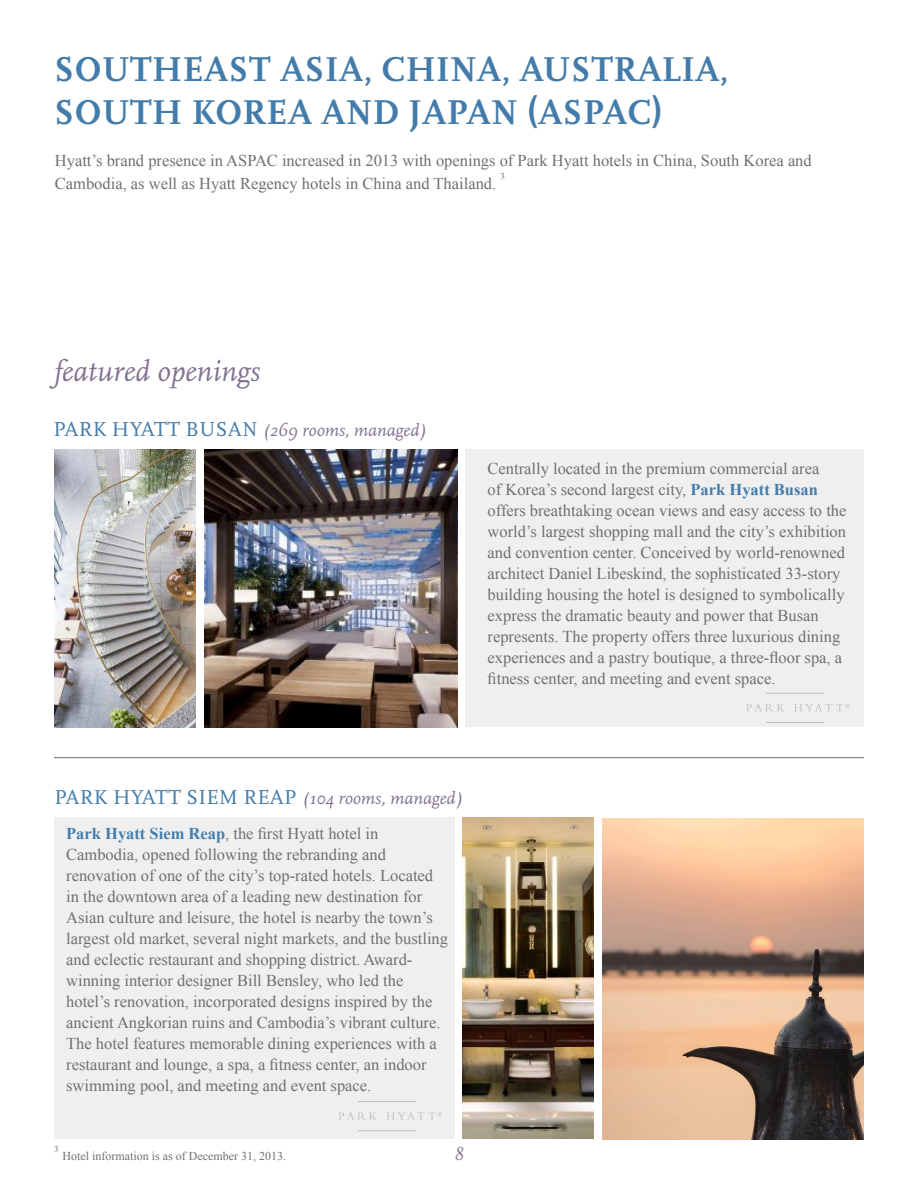
<style>
.page{position:relative;width:918px;height:1188px;background:#fff}
.page>*{position:absolute;margin:0;border:0;box-sizing:border-box;transform-origin:0 0}
.t1{font:700 36px/43.2px "Scala OT";letter-spacing:.01em;color:#437caa}
.t2{font:italic 30px "Scala OT";color:#817290}
.t3{font:italic 18px "Scala OT";color:#817290}
.t4{font:16.5px/21px "Times New Roman";color:#706f73}
.t5{font:12px "Times New Roman";color:#706f73}
.t6{font:9px "Times New Roman";color:#706f73}
.s1{font-style:normal;font-size:21px;color:#437caa}
.s2{font-weight:700;color:#437caa}
</style>
<div class="page">
<div style="left:465px;top:450px;width:398px;height:277px;background:#efeff0"></div>
<img style="left:205px;top:450px;width:253px;height:277px">
<hr style="left:54px;top:757px;width:810px;height:1px;background:#706f73">
<img style="left:54px;top:450px;width:142px;height:277px">
<div style="left:54px;top:818px;width:401px;height:321px;background:#efeff0"></div>
<img style="left:463px;top:818px;width:131px;height:321px">
<img style="left:603px;top:819px;width:261px;height:320px">
<svg style="left:746px;top:704px;width:38px;height:8px"></svg>
<hr style="left:766px;top:693px;width:58px;height:1px;background:#bcbec0">
<hr style="left:766px;top:722px;width:58px;height:1px;background:#bcbec0">
<svg style="left:794px;top:704px;width:56px;height:7px"></svg>
<svg style="left:339px;top:1112px;width:37px;height:8px"></svg>
<hr style="left:358px;top:1101px;width:59px;height:1px;background:#bcbec0">
<hr style="left:358px;top:1130px;width:59px;height:1px;background:#bcbec0">
<svg style="left:387px;top:1112px;width:55px;height:8px"></svg>
<h1 class="t1" style="left:54px;top:48px;width:676px">SOUTHEAST ASIA, CHINA, AUSTRALIA,<br>S OUTH KOREA AND JAPAN (AS PAC)</h1>
<p class="t4" style="left:55px;top:149px;width:758px;line-height:22.5px">Hyatt’s brand presence in ASPAC increased in 2013 with openings of Park Hyatt hotels in China, South Korea and<br>Cambodia, as well as Hyatt Regency hotels in China and Thailand.</p>
<p class="t6" style="left:500px;top:170px;width:6px">3</p>
<h2 class="t2" style="left:54px;top:355px;width:207px">featured openings</h2>
<p class="t3" style="left:54px;top:420px;width:374px"><span class="s1">PARK HYATT BUSAN</span> (269 rooms, managed)</p>
<p class="t4" style="left:488px;top:457px;width:360px">Centrally located in the premium commercial area<br>of Korea’s second largest city, <span class="s2">Park Hyatt Busan </span>offers breathtaking ocean views and easy access to the world’s largest shopping mall and the city’s exhibition and convention center. Conceived by world-renowned architect Daniel Libeskind, the sophisticated 33-story building housing the hotel is designed to symbolically express the dramatic beauty and power that Busan represents. The property offers three luxurious dining experiences and a pastry boutique, a three-floor spa, a fitness center, and meeting and event space.</p>
<p class="t3" style="left:55px;top:788px;width:410px"><span class="s1">PARK HYATT S IEM REAP</span> (104 rooms, managed)</p>
<p class="t4" style="left:66px;top:823px;width:383px"><span class="s2">Park Hyatt Siem Reap</span>, the first Hyatt hotel in Cambodia, opened following the rebranding and renovation of one of the city’s top-rated hotels. Located in the downtown area of a leading new destination for Asian culture and leisure, the hotel is nearby the town’s largest old market, several night markets, and the bustling and eclectic restaurant and shopping district. Award&shy;winning interior designer Bill Bensley, who led the hotel’s renovation, incorporated designs inspired by the ancient Angkorian ruins and Cambodia’s vibrant culture.<br>The hotel features memorable dining experiences with a restaurant and lounge, a spa, a fitness center, an indoor swimming pool, and meeting and event space.</p>
<p class="t6" style="left:54px;top:1143px;width:6px">3</p>
<p class="t5" style="left:63px;top:1148px;width:225px">Hotel information is as of December 31, 2013.</p>
<p class="t3" style="left:454px;top:1144px;width:11px">8</p>
</div>
